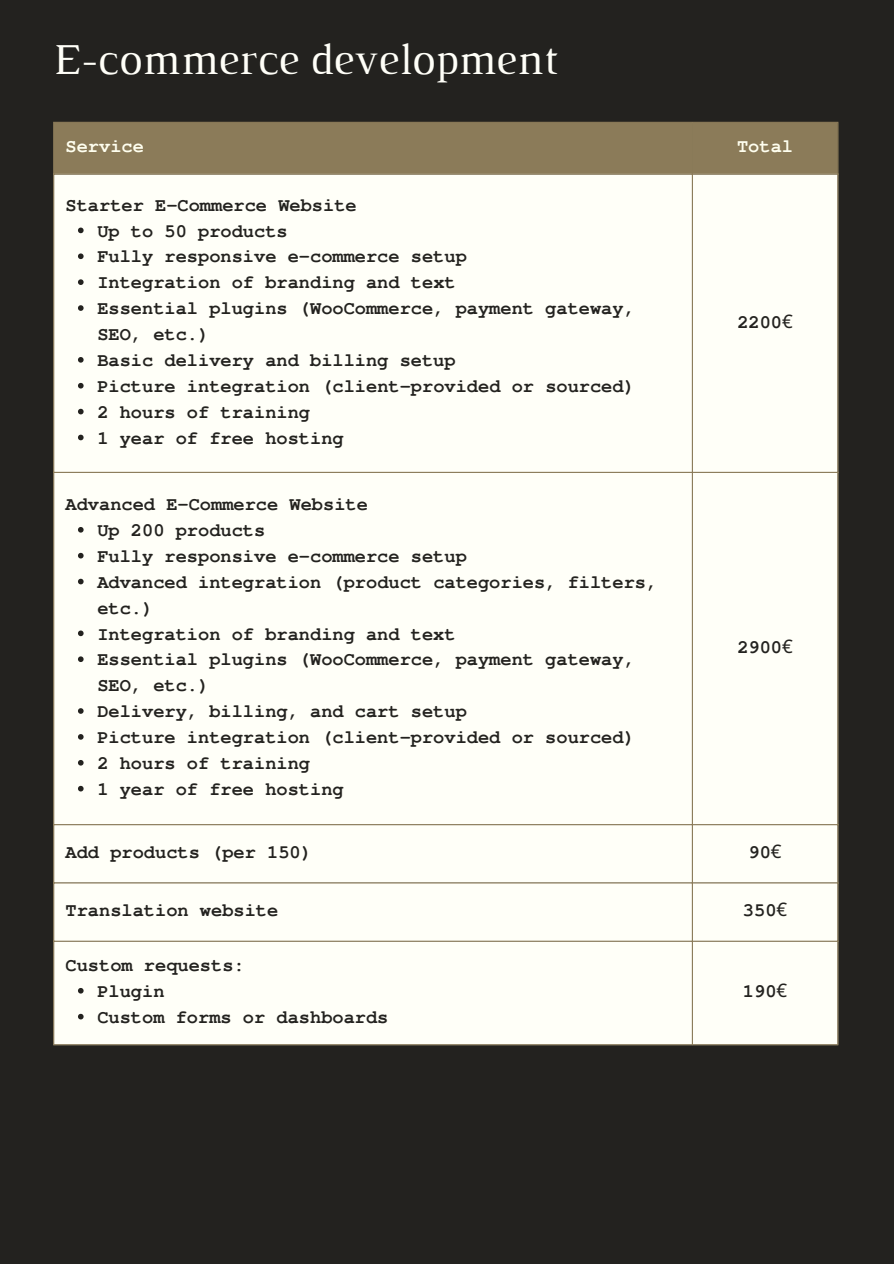
<style>
.page{position:relative;width:894px;height:1264px;background:#fff}
.page>*{position:absolute;margin:0;border:0;box-sizing:border-box;transform-origin:0 0}
.t1{font:45px "Luthier";color:#fffff8}
.t2{font:700 18.6px/25.8px "Tlwg Typewriter";color:#23221f}
.t3{font:700 18.6px "Tlwg Typewriter";color:#ffffef}
.s1{font-family:"Noto Sans";font-weight:400}
</style>
<div class="page">
<div style="left:0;top:0;width:893px;height:1263px;background:#23221f"></div>
<div style="left:54px;top:123px;width:783px;height:50px;background:#8b7b59"></div>
<div style="left:54px;top:175px;width:783px;height:869px;background:#fffff8"></div>
<svg style="left:78px;top:227px;width:6px;height:6px"></svg>
<svg style="left:78px;top:253px;width:6px;height:6px"></svg>
<svg style="left:78px;top:279px;width:6px;height:6px"></svg>
<svg style="left:78px;top:305px;width:6px;height:6px"></svg>
<svg style="left:78px;top:357px;width:6px;height:5px"></svg>
<svg style="left:78px;top:383px;width:6px;height:5px"></svg>
<svg style="left:78px;top:409px;width:6px;height:5px"></svg>
<svg style="left:78px;top:434px;width:6px;height:6px"></svg>
<svg style="left:78px;top:527px;width:6px;height:5px"></svg>
<svg style="left:78px;top:553px;width:6px;height:5px"></svg>
<svg style="left:78px;top:578px;width:6px;height:6px"></svg>
<svg style="left:78px;top:630px;width:6px;height:6px"></svg>
<svg style="left:78px;top:656px;width:6px;height:6px"></svg>
<svg style="left:78px;top:708px;width:6px;height:5px"></svg>
<svg style="left:78px;top:734px;width:6px;height:5px"></svg>
<svg style="left:78px;top:760px;width:6px;height:5px"></svg>
<svg style="left:78px;top:785px;width:6px;height:6px"></svg>
<svg style="left:78px;top:987px;width:6px;height:6px"></svg>
<svg style="left:78px;top:1013px;width:6px;height:6px"></svg>
<hr style="left:53px;top:123px;width:1px;height:921px;background:#8b7b59">
<hr style="left:691px;top:123px;width:1px;height:921px;background:#8b7b59">
<hr style="left:837px;top:123px;width:1px;height:921px;background:#8b7b59">
<hr style="left:53px;top:122px;width:785px;height:1px;background:#8b7b59">
<hr style="left:53px;top:173px;width:785px;height:2px;background:#8b7b59">
<hr style="left:53px;top:472px;width:785px;height:1px;background:#8b7b59">
<hr style="left:53px;top:824px;width:785px;height:1px;background:#8b7b59">
<hr style="left:53px;top:882px;width:785px;height:1px;background:#8b7b59">
<hr style="left:53px;top:940px;width:785px;height:1px;background:#8b7b59">
<hr style="left:53px;top:1044px;width:785px;height:1px;background:#8b7b59">
<p class="t1" style="left:53px;top:42px;width:506px">E-commerce development</p>
<h1 class="t3" style="left:66px;top:135px;width:80px">Service</h1>
<p class="t3" style="left:737px;top:135px;width:57px">Total</p>
<p class="t2" style="left:66px;top:192px;width:292px">Starter E-Commerce Website</p>
<p class="t2" style="left:97px;top:218px;width:192px">Up to 50 products</p>
<p class="t2" style="left:97px;top:244px;width:371px">Fully responsive e-commerce setup</p>
<p class="t2" style="left:97px;top:270px;width:360px">Integration of branding and text</p>
<p class="t2" style="left:97px;top:296px;width:539px">Essential plugins (WooCommerce, payment gateway,<br>SEO, etc.)</p>
<p class="t2" style="left:97px;top:348px;width:360px">Basic delivery and billing setup</p>
<p class="t2" style="left:97px;top:374px;width:539px">Picture integration (client-provided or sourced)</p>
<p class="t2" style="left:97px;top:399px;width:214px">2 hours of training</p>
<p class="t2" style="left:97px;top:425px;width:248px">1 year of free hosting</p>
<p class="t2" style="left:66px;top:492px;width:304px">Advanced E-Commerce Website</p>
<p class="t2" style="left:97px;top:518px;width:169px">Up 200 products</p>
<p class="t2" style="left:97px;top:543px;width:371px">Fully responsive e-commerce setup</p>
<p class="t2" style="left:97px;top:569px;width:561px">Advanced integration (product categories, filters, etc.)</p>
<p class="t2" style="left:97px;top:621px;width:360px">Integration of branding and text</p>
<p class="t2" style="left:97px;top:647px;width:539px">Essential plugins (WooCommerce, payment gateway,<br>SEO, etc.)</p>
<p class="t2" style="left:97px;top:699px;width:371px">Delivery, billing, and cart setup</p>
<p class="t2" style="left:97px;top:725px;width:539px">Picture integration (client-provided or sourced)</p>
<p class="t2" style="left:97px;top:750px;width:214px">2 hours of training</p>
<p class="t2" style="left:97px;top:776px;width:248px">1 year of free hosting</p>
<p class="t2" style="left:737px;top:309px;width:57px">2200<span class="s1">€</span></p>
<p class="t2" style="left:737px;top:635px;width:57px">2900<span class="s1">€</span></p>
<p class="t2" style="left:66px;top:839px;width:248px">Add products (per 150)</p>
<p class="t2" style="left:748px;top:839px;width:35px">90<span class="s1">€</span></p>
<p class="t2" style="left:66px;top:898px;width:214px">Translation website</p>
<p class="t2" style="left:742px;top:898px;width:46px">350<span class="s1">€</span></p>
<p class="t2" style="left:66px;top:952px;width:181px">Custom requests:</p>
<p class="t2" style="left:97px;top:978px;width:69px">Plugin</p>
<p class="t2" style="left:97px;top:1004px;width:292px">Custom forms or dashboards</p>
<p class="t2" style="left:742px;top:978px;width:46px">190<span class="s1">€</span></p>
</div>
